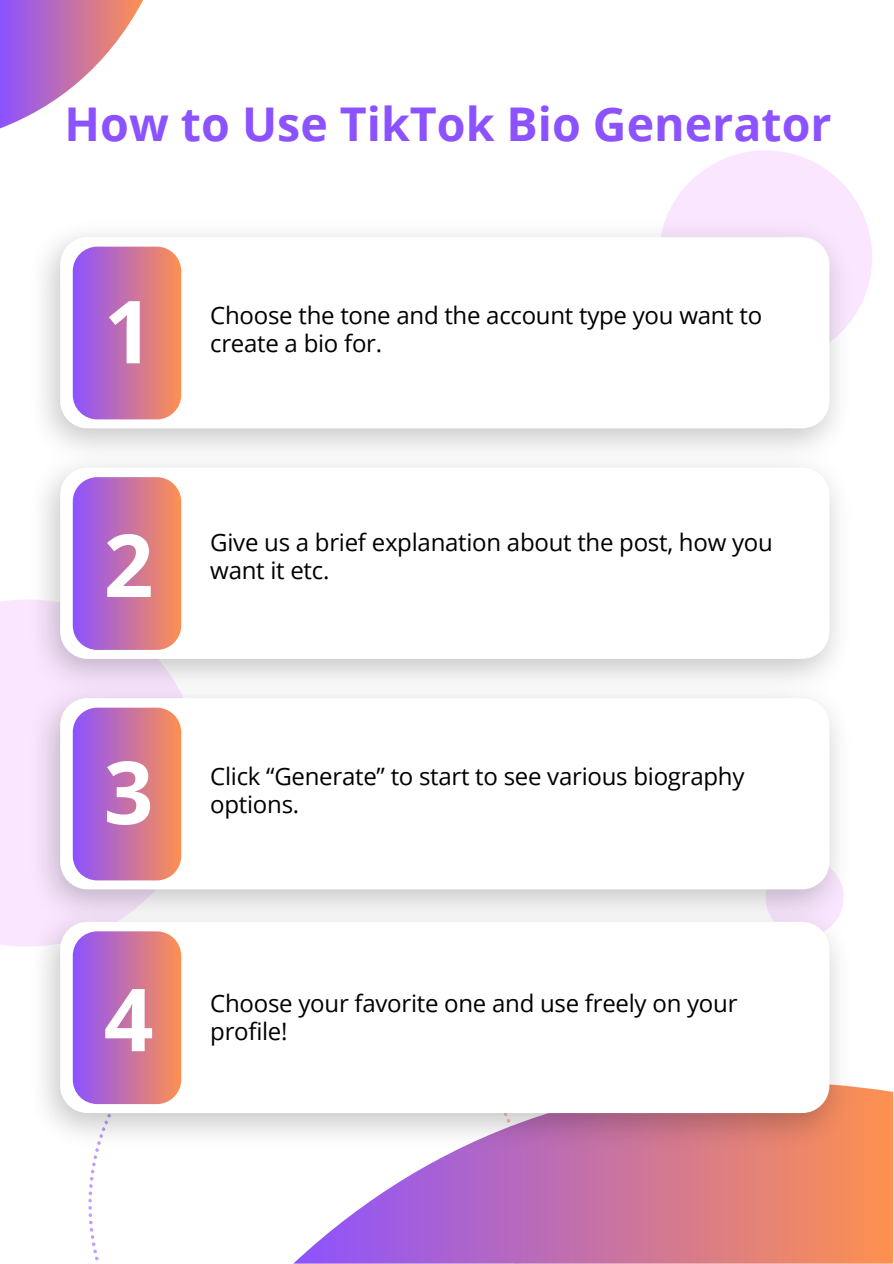
<style>
.page{position:relative;width:894px;height:1264px;background:#fff}
.page>*{position:absolute;margin:0;border:0;box-sizing:border-box;transform-origin:0 0}
.t1{font:700 87px "Open Sans";color:#fff}
.t2{font:700 46.5px "Open Sans";color:#8c52ff}
.t3{font:24px/28.2px "Open Sans";letter-spacing:-.01em;color:#000}
</style>
<div class="page">
<svg style="left:667px;top:150px;width:205px;height:165px;fill:#fae7ff"></svg>
<div style="left:0;top:599px;width:201px;height:347px;background:#fae7ff"></div>
<svg style="left:294px;top:1087px;width:599px;height:176px;background:#d285a5"></svg>
<svg style="left:0;top:0;width:143px;height:128px"></svg>
<img style="left:25px;top:216px;width:830px;height:937px">
<div style="left:60px;top:237px;width:769px;height:191px;background:#fff;border-radius:27px"></div>
<div style="left:73px;top:247px;width:108px;height:172px;background:linear-gradient(to right,#8c52ff,#fc8f52);border-radius:24px"></div>
<div style="left:60px;top:467px;width:769px;height:192px;background:#fff;border-radius:27px"></div>
<div style="left:73px;top:477px;width:108px;height:173px;background:linear-gradient(to right,#8c52ff,#fc8f52);border-radius:24px"></div>
<div style="left:60px;top:698px;width:769px;height:191px;background:#fff;border-radius:27px"></div>
<div style="left:73px;top:707px;width:108px;height:173px;background:linear-gradient(to right,#8c53ff,#fc8f52);border-radius:24px"></div>
<div style="left:60px;top:921px;width:769px;height:192px;background:#fff;border-radius:27px"></div>
<div style="left:73px;top:931px;width:108px;height:173px;background:linear-gradient(to right,#8c52ff,#fc8f52);border-radius:24px"></div>
<h2 class="t2" style="left:65px;top:91px;width:768px">How to Use TikTok Bio Generator</h2>
<h1 class="t1" style="left:104px;top:270px;width:51px">1</h1>
<p class="t3" style="left:210px;top:300px;width:553px">Choose the tone and the account type you want to create a bio for.</p>
<h1 class="t1" style="left:104px;top:504px;width:51px">2</h1>
<p class="t3" style="left:210px;top:527px;width:564px">Give us a brief explanation about the post, how you want it etc.</p>
<h1 class="t1" style="left:104px;top:731px;width:51px">3</h1>
<p class="t3" style="left:210px;top:761px;width:535px">Click “Generate” to start to see various biography options.</p>
<h1 class="t1" style="left:104px;top:958px;width:51px">4</h1>
<p class="t3" style="left:210px;top:988px;width:528px">Choose your favorite one and use freely on your profile!</p>
</div>
